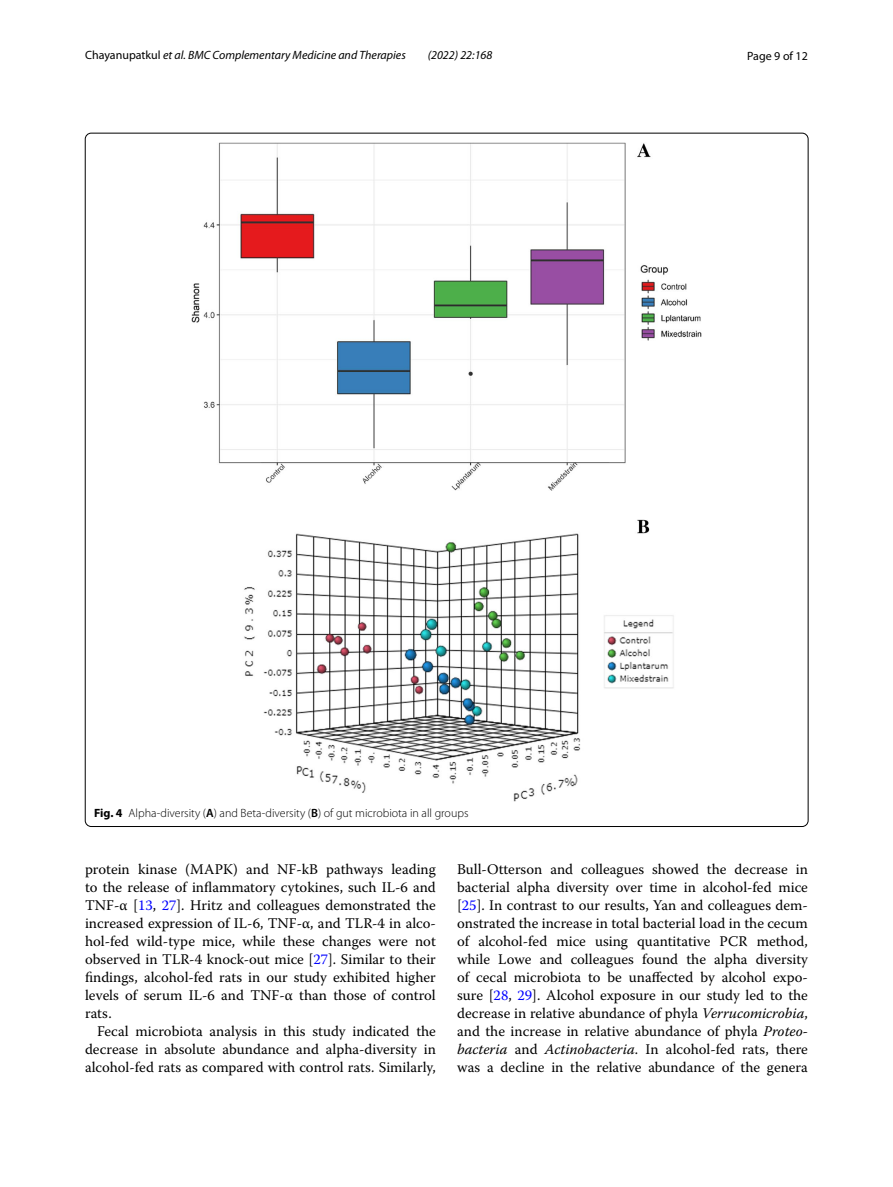
<style>
.page{position:relative;width:893px;height:1187px;background:#fff}
.page>*{position:absolute;margin:0;border:0;box-sizing:border-box;transform-origin:0 0}
.t1{font:14.7px/18px "Warnock Pro";color:#000;text-align:justify}
.t2{font:300 12px "Myriad Pro";color:#000}
.t3{font:italic 12px "Myriad Pro";color:#000}
.t4{font:12px "Myriad Pro";color:#000}
.s1{font-style:normal}
.s2{font-weight:700}
.s3{font-weight:600}
.s4{color:#00f}
.s5{font-style:italic}
</style>
<div class="page">
<img style="left:191px;top:142px;width:511px;height:659px">
<p class="t3" style="left:85px;top:48px;width:322px"><span class="s1">Chayanupatkul</span> et al. BMC Complementary Medicine and Therapies</p>
<p class="t3" style="left:428px;top:48px;width:66px">(2022) 22:168</p>
<p class="t4" style="left:747px;top:48px;width:62px">Page 9 of 12</p>
<p class="t2" style="left:94px;top:806px;width:376px"><span class="s2">Fig. 4</span> Alpha-diversity (<span class="s3">A</span>) and Beta-diversity (<span class="s3">B</span>) of gut microbiota in all groups</p>
<p class="t1" style="left:85px;top:860px;width:352px">protein kinase (MAPK) and NF-kB pathways leading to the release of inflammatory cytokines, such IL-6 and TNF-α [<span class="s4">13</span>, <span class="s4">27</span>]. Hritz and colleagues demonstrated the increased expression of IL-6, TNF-α, and TLR-4 in alco&shy;hol-fed wild-type mice, while these changes were not observed in TLR-4 knock-out mice [<span class="s4">27</span>]. Similar to their findings, alcohol-fed rats in our study exhibited higher levels of serum IL-6 and TNF-α than those of control rats.</p>
<p class="t1" style="left:85px;top:1022px;width:352px;text-indent:12px">Fecal microbiota analysis in this study indicated the decrease in absolute abundance and alpha-diversity in alcohol-fed rats as compared with control rats. Similarly,</p>
<p class="t1" style="left:457px;top:860px;width:352px">Bull-Otterson and colleagues showed the decrease in bacterial alpha diversity over time in alcohol-fed mice [<span class="s4">25</span>]. In contrast to our results, Yan and colleagues dem&shy;onstrated the increase in total bacterial load in the cecum of alcohol-fed mice using quantitative PCR method, while Lowe and colleagues found the alpha diversity of cecal microbiota to be unaffected by alcohol expo&shy;sure [<span class="s4">28</span>, <span class="s4">29</span>]. Alcohol exposure in our study led to the decrease in relative abundance of phyla <span class="s5">Verrucomicrobia</span>, and the increase in relative abundance of phyla <span class="s5">Proteo&shy;bacteria</span> and <span class="s5">Actinobacteria</span>. In alcohol-fed rats, there was a decline in the relative abundance of the genera</p>
</div>
